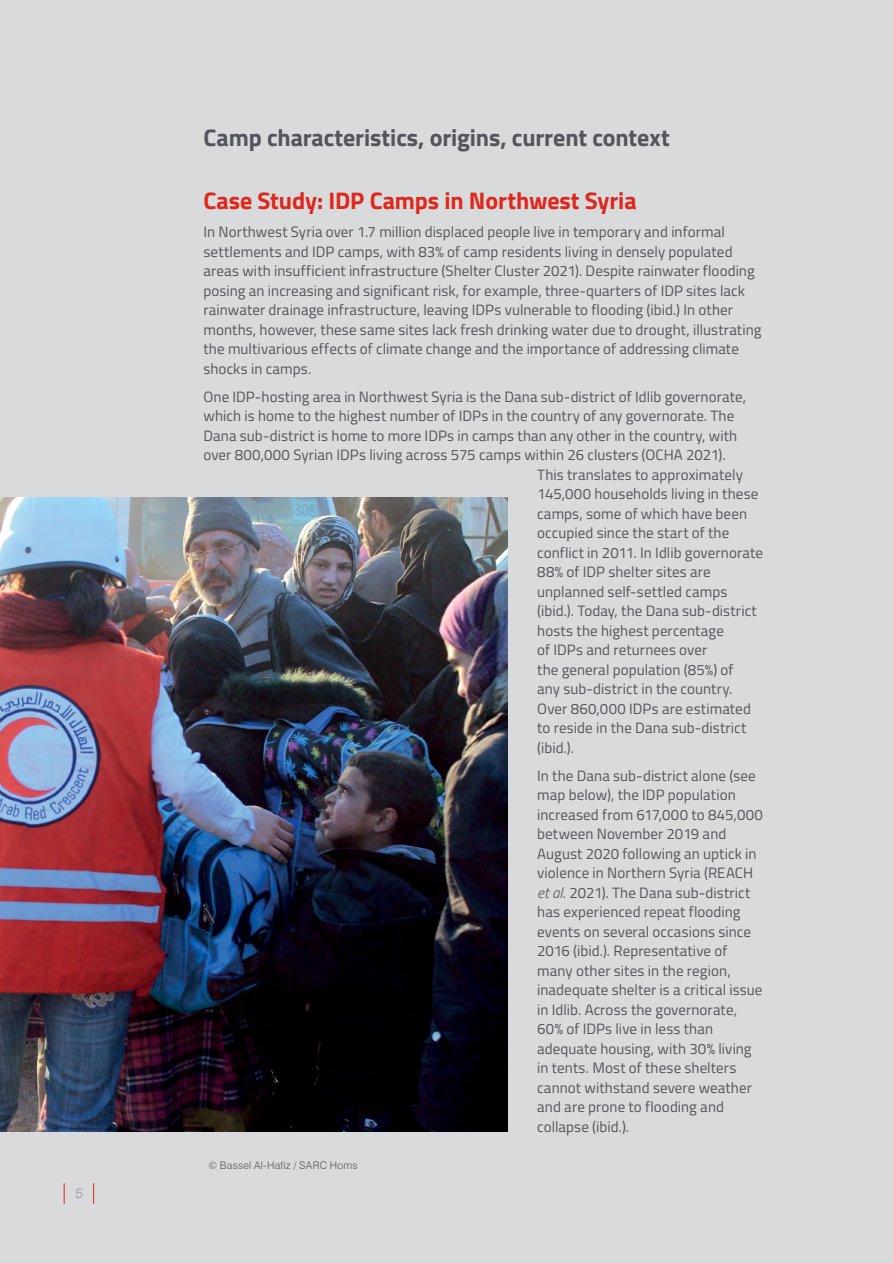
<style>
.page{position:relative;width:893px;height:1263px;background:#d8dadb}
.page>*{position:absolute;margin:0;border:0;box-sizing:border-box;transform-origin:0 0}
.title_white__1_1{font:700 24px "Titillium";letter-spacing:-.005em;color:#52555b}
.Box_Title{font:700 24px "Titillium";letter-spacing:-.005em;color:#df271c}
.box_text{font:15px/19.5px "Titillium";letter-spacing:.005em;color:#52555b}
.t1{font:300 13.5px "Helvetica Neue";color:#8d8f92}
.captions{font:300 10.5px "Swiss 721 BT";letter-spacing:.02em;color:#52555b}
.s1{font-weight:300;font-style:italic}
</style>
<div class="page">
<svg style="left:64px;top:1183px;width:1px;height:21px"></svg>
<svg style="left:93px;top:1183px;width:1px;height:21px"></svg>
<img style="left:0;top:497px;width:507px;height:635px">
<p class="t1" style="left:75px;top:1182px;width:9px">5</p>
<p class="title_white__1_1" style="left:203px;top:119px;width:468px">Camp characteristics, origins, current context</p>
<p class="Box_Title" style="left:203px;top:182px;width:435px">Case Study: IDP Camps in Northwest Syria</p>
<p class="box_text" style="left:203px;top:221px;width:559px">In Northwest Syria over 1.7 million displaced people live in temporary and informal settlements and IDP camps, with 83% of camp residents living in densely populated areas with insufficient infrastructure (Shelter Cluster 2021). Despite rainwater flooding posing an increasing and significant risk, for example, three-quarters of IDP sites lack rainwater drainage infrastructure, leaving IDPs vulnerable to flooding (ibid.) In other months, however, these same sites lack fresh drinking water due to drought, illustrating the multivarious effects of climate change and the importance of addressing climate shocks in camps.</p>
<p class="box_text" style="left:203px;top:386px;width:544px">One IDP-hosting area in Northwest Syria is the Dana sub-district of Idlib governorate,</p>
<p class="box_text" style="left:203px;top:405px;width:532px">which is home to the highest number of IDPs in the country of any governorate. The</p>
<p class="box_text" style="left:203px;top:425px;width:535px">Dana sub-district is home to more IDPs in camps than any other in the country, with</p>
<p class="box_text" style="left:203px;top:444px;width:524px">over 800,000 Syrian IDPs living across 575 camps within 26 clusters (OCHA 2021).</p>
<p class="box_text" style="left:537px;top:464px;width:207px">This translates to approximately</p>
<p class="box_text" style="left:537px;top:483px;width:223px">145,000 households living in these</p>
<p class="box_text" style="left:537px;top:503px;width:211px">camps, some of which have been</p>
<p class="box_text" style="left:537px;top:522px;width:194px">occupied since the start of the</p>
<p class="box_text" style="left:537px;top:542px;width:227px">conflict in 2011. In Idlib governorate</p>
<p class="box_text" style="left:537px;top:561px;width:175px">88% of IDP shelter sites are</p>
<p class="box_text" style="left:537px;top:581px;width:192px">unplanned self-settled camps</p>
<p class="box_text" style="left:537px;top:600px;width:221px">(ibid.). Today, the Dana sub-district</p>
<p class="box_text" style="left:537px;top:620px;width:188px">hosts the highest percentage</p>
<p class="box_text" style="left:537px;top:639px;width:171px">of IDPs and returnees over</p>
<p class="box_text" style="left:537px;top:659px;width:198px">the general population (85%) of</p>
<p class="box_text" style="left:537px;top:678px;width:197px">any sub-district in the country.</p>
<p class="box_text" style="left:537px;top:698px;width:215px">Over 860,000 IDPs are estimated</p>
<p class="box_text" style="left:537px;top:717px;width:211px">to reside in the Dana sub-district</p>
<p class="box_text" style="left:537px;top:737px;width:38px">(ibid.).</p>
<p class="box_text" style="left:537px;top:765px;width:227px">In the Dana sub-district alone (see map below), the IDP population increased from 617,000 to 845,000 between November 2019 and<br>August 2020 following an uptick in violence in Northern Syria (REACH <span class="s1">et al</span>. 2021). The Dana sub-district has experienced repeat flooding events on several occasions since<br>2016 (ibid.). Representative of many other sites in the region, inadequate shelter is a critical issue in Idlib. Across the governorate,<br>60% of IDPs live in less than adequate housing, with 30% living in tents. Most of these shelters cannot withstand severe weather and are prone to flooding and collapse (ibid.).</p>
<p class="captions" style="left:208px;top:1158px;width:151px">© Bassel Al-Hafiz / SARC Homs</p>
</div>
